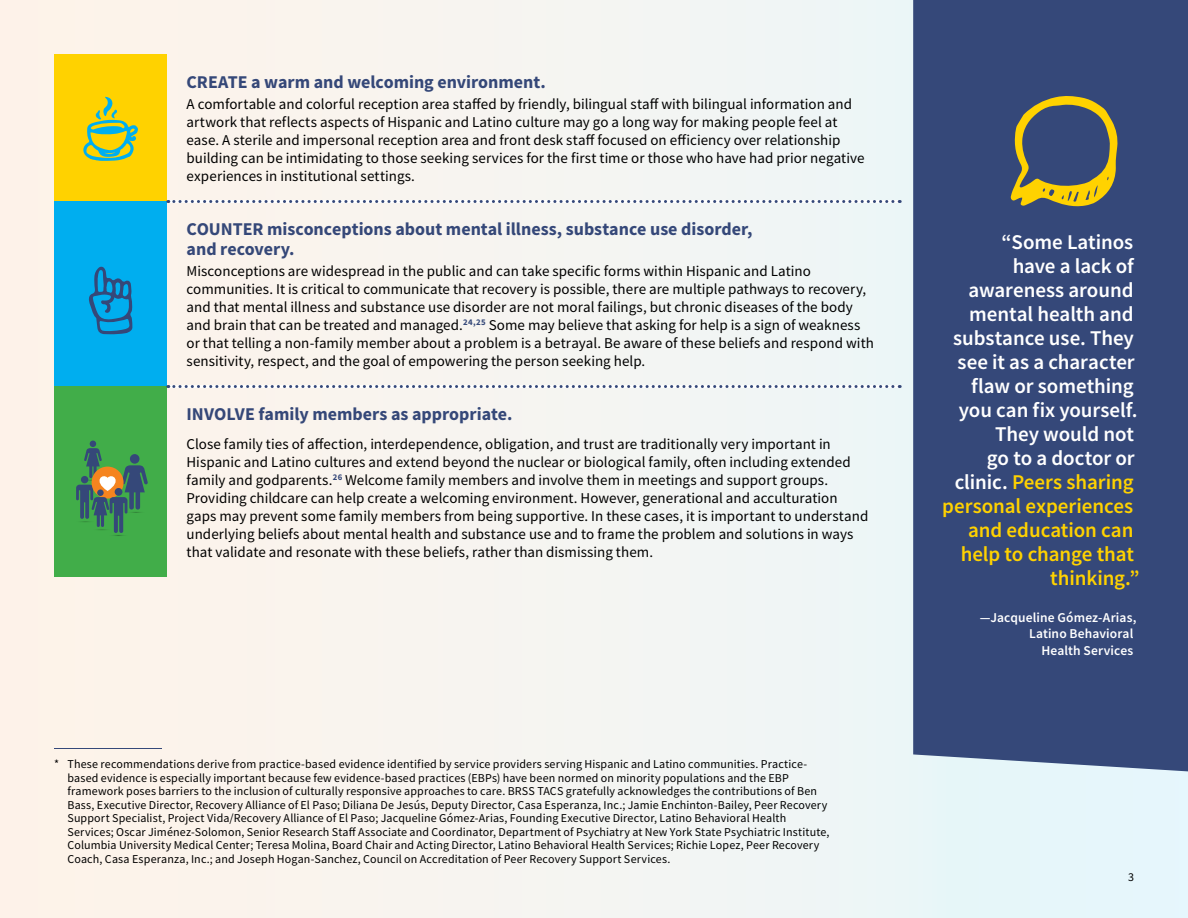
<style>
.page{position:relative;width:1188px;height:918px;background:#f6f4f1}
.page>*{position:absolute;margin:0;border:0;box-sizing:border-box;transform-origin:0 0}
.t1{font:600 21px "Source Sans Pro";letter-spacing:-.005em;color:#fff}
.t2{font:600 21px "Source Sans Pro";letter-spacing:-.005em;color:#ffd200}
.t3{font:700 18px/19.5px "Source Sans Pro";color:#354879}
.t4{font:15px/18px "Source Sans Pro";letter-spacing:.005em;color:#000}
.t5{font:600 13.5px/16.5px "Source Sans Pro";letter-spacing:.01em;color:#fff;text-align:right}
.t6{font:12px/13.5px "Source Sans Pro";letter-spacing:.01em;color:#000}
.s1{color:#fff}
</style>
<div class="page">
<div style="left:913px;top:0;width:275px;height:771px;background:#354879"></div>
<div style="left:54px;top:54px;width:112px;height:148px;background:#ffd200"></div>
<div style="left:54px;top:202px;width:112px;height:185px;background:#00aeef"></div>
<div style="left:54px;top:387px;width:112px;height:190px;background:#41ad49"></div>
<svg style="left:168px;top:385px;width:732px;height:3px"></svg>
<svg style="left:168px;top:200px;width:732px;height:3px"></svg>
<svg style="left:89px;top:266px;width:44px;height:68px"></svg>
<svg style="left:83px;top:97px;width:55px;height:64px"></svg>
<svg style="left:76px;top:441px;width:72px;height:95px"></svg>
<div style="left:97px;top:489px;width:7px;height:7px;background:#354879;border-radius:50%"></div>
<hr style="left:54px;top:748px;width:108px;height:1px;background:#354879">
<svg style="left:1010px;top:95px;width:108px;height:113px;background:#707055"></svg>
<p class="t3" style="left:187px;top:72px;width:361px">CREATE a warm and welcoming environment.</p>
<p class="t4" style="left:187px;top:95px;width:680px">A comfortable and colorful reception area staffed by friendly, bilingual staff with bilingual information and artwork that reflects aspects of Hispanic and Latino culture may go a long way for making people feel at ease. A sterile and impersonal reception area and front desk staff focused on efficiency over relationship building can be intimidating to those seeking services for the first time or those who have had prior negative experiences in institutional settings.</p>
<p class="t3" style="left:187px;top:219px;width:567px">COUNTER misconceptions about mental illness, substance use disorder, and recovery.</p>
<p class="t4" style="left:187px;top:262px;width:689px">Misconceptions are widespread in the public and can take specific forms within Hispanic and Latino communities. It is critical to communicate that recovery is possible, there are multiple pathways to recovery, and that mental illness and substance use disorder are not moral failings, but chronic diseases of the body and brain that can be treated and managed.<sup>24,25</sup> Some may believe that asking for help is a sign of weakness or that telling a non-family member about a problem is a betrayal. Be aware of these beliefs and respond with sensitivity, respect, and the goal of empowering the person seeking help.</p>
<p class="t3" style="left:187px;top:404px;width:327px">INVOLVE family members as appropriate.</p>
<p class="t4" style="left:187px;top:434px;width:683px">Close family ties of affection, interdependence, obligation, and trust are traditionally very important in Hispanic and Latino cultures and extend beyond the nuclear or biological family, often including extended family and godparents.<sup>26</sup> Welcome family members and involve them in meetings and support groups.<br>Providing childcare can help create a welcoming environment. However, generational and acculturation gaps may prevent some family members from being supportive. In these cases, it is important to understand underlying beliefs about mental health and substance use and to frame the problem and solutions in ways that validate and resonate with these beliefs, rather than dismissing them.</p>
<p class="t6" style="left:68px;top:757px;width:764px;text-indent:-14px">* These recommendations derive from practice-based evidence identified by service providers serving Hispanic and Latino communities. Practice&shy;based evidence is especially important because few evidence-based practices (EBPs) have been normed on minority populations and the EBP framework poses barriers to the inclusion of culturally responsive approaches to care. BRSS TACS gratefully acknowledges the contributions of Ben Bass, Executive Director, Recovery Alliance of El Paso; Diliana De Jesús, Deputy Director, Casa Esperanza, Inc.; Jamie Enchinton-Bailey, Peer Recovery Support Specialist, Project Vida/Recovery Alliance of El Paso; Jacqueline Gómez-Arias, Founding Executive Director, Latino Behavioral Health Services; Oscar Jiménez-Solomon, Senior Research Staff Associate and Coordinator, Department of Psychiatry at New York State Psychiatric Institute, Columbia University Medical Center; Teresa Molina, Board Chair and Acting Director, Latino Behavioral Health Services; Richie Lopez, Peer Recovery Coach, Casa Esperanza, Inc.; and Joseph Hogan-Sanchez, Council on Accreditation of Peer Recovery Support Services.</p>
<h1 class="t1" style="left:1002px;top:228px;width:133px">“Some Latinos</h1>
<h1 class="t1" style="left:1013px;top:252px;width:123px">have a lack of</h1>
<h1 class="t1" style="left:968px;top:276px;width:167px">awareness around</h1>
<h1 class="t1" style="left:969px;top:300px;width:166px">mental health and</h1>
<h1 class="t1" style="left:953px;top:324px;width:182px">substance use. They</h1>
<h1 class="t1" style="left:958px;top:348px;width:179px">see it as a character</h1>
<h1 class="t1" style="left:971px;top:372px;width:164px">flaw or something</h1>
<h1 class="t1" style="left:959px;top:396px;width:180px">you can fix yourself.</h1>
<h1 class="t1" style="left:995px;top:420px;width:140px">They would not</h1>
<h1 class="t1" style="left:987px;top:444px;width:149px">go to a doctor or</h1>
<h1 class="t2" style="left:955px;top:468px;width:180px"><span class="s1">clinic.</span> Peers sharing</h1>
<h1 class="t2" style="left:942px;top:492px;width:193px">personal experiences</h1>
<h1 class="t2" style="left:968px;top:516px;width:167px">and education can</h1>
<h1 class="t2" style="left:961px;top:540px;width:175px">help to change that</h1>
<h1 class="t2" style="left:1050px;top:564px;width:91px">thinking.”</h1>
<p class="t5" style="left:980px;top:609px;width:158px">—Jacqueline Gómez-Arias,<br>Latino Behavioral<br>Health Services</p>
<p class="t6" style="left:1128px;top:870px;width:7px">3</p>
</div>
